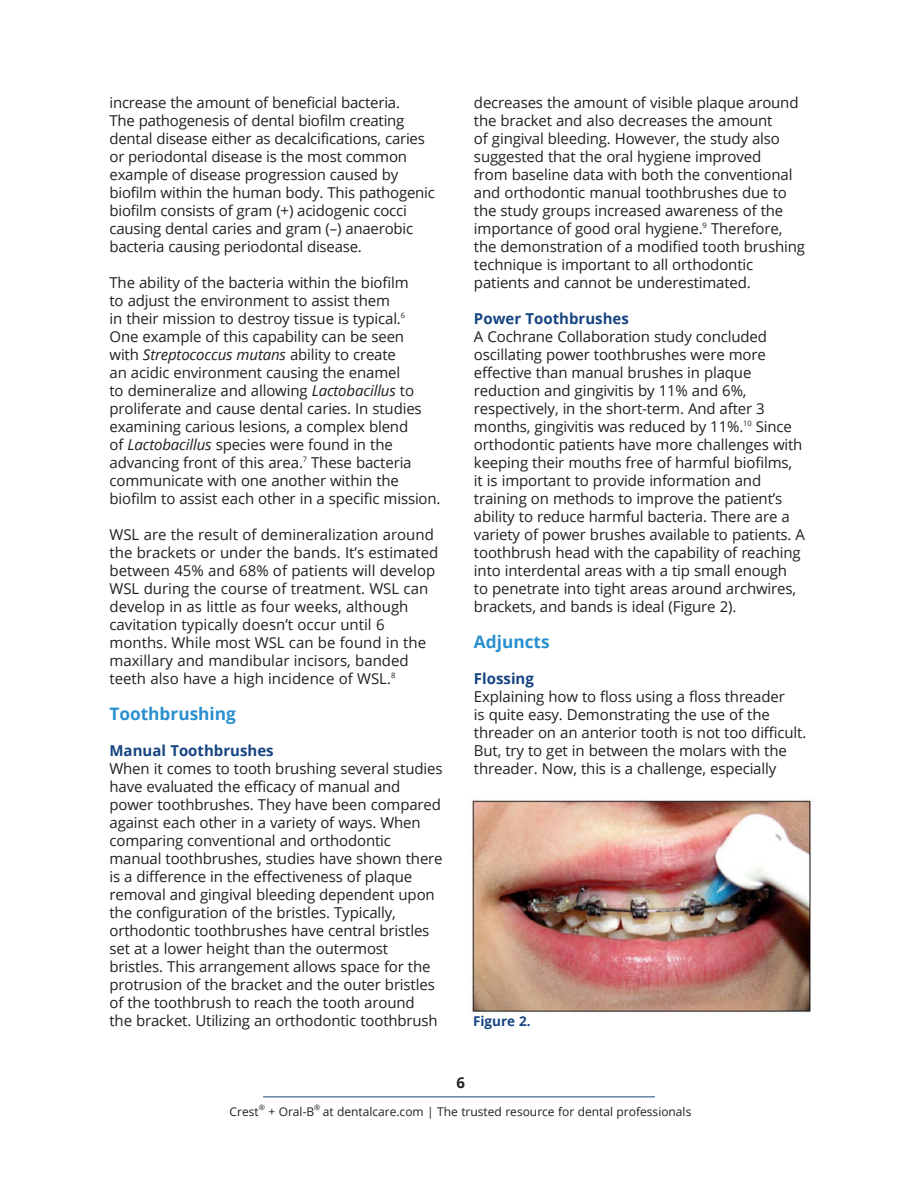
<style>
.page{position:relative;width:918px;height:1188px;background:#fff}
.page>*{position:absolute;margin:0;border:0;box-sizing:border-box;transform-origin:0 0}
.Section_Head{font:700 17.25px "Open Sans";color:#298fce}
.Main_Body{font:15px/18px "Open Sans";letter-spacing:-.01em;color:#231f20}
.Subhead{font:700 15px "Open Sans";color:#164481}
.t1{font:700 15px "Open Sans";color:#231f20}
.Figure{font:700 13.5px "Open Sans";color:#164481}
.t2{font:12px "Open Sans";color:#231f20}
.t3{font:7.5px "Open Sans";color:#231f20}
.s1{font-style:italic}
</style>
<div class="page">
<hr style="left:263px;top:1096px;width:392px;height:1px;background:#164481">
<img style="left:472px;top:799px;width:340px;height:217px">
<p class="Main_Body" style="left:110px;top:93px;width:327px">increase the amount of beneficial bacteria.<br>The pathogenesis of dental biofilm creating dental disease either as decalcifications, caries or periodontal disease is the most common example of disease progression caused by biofilm within the human body. This pathogenic biofilm consists of gram (+) acidogenic cocci causing dental caries and gram (–) anaerobic bacteria causing periodontal disease.</p>
<p class="Main_Body" style="left:110px;top:273px;width:333px">The ability of the bacteria within the biofilm<br>to adjust the environment to assist them<br>in their mission to destroy tissue is typical.<sup>6<br></sup>One example of this capability can be seen<br>with <span class="s1">Streptococcus mutans</span> ability to create<br>an acidic environment causing the enamel<br>to demineralize and allowing <span class="s1">Lactobacillus</span> to proliferate and cause dental caries. In studies examining carious lesions, a complex blend<br>of <span class="s1">Lactobacillus</span> species were found in the advancing front of this area.<sup>7</sup> These bacteria communicate with one another within the biofilm to assist each other in a specific mission.</p>
<p class="Main_Body" style="left:110px;top:525px;width:330px">WSL are the result of demineralization around the brackets or under the bands. It’s estimated between 45% and 68% of patients will develop WSL during the course of treatment. WSL can develop in as little as four weeks, although cavitation typically doesn’t occur until 6 months. While most WSL can be found in the maxillary and mandibular incisors, banded teeth also have a high incidence of WSL.<sup>8</sup></p>
<p class="Section_Head" style="left:110px;top:702px;width:128px">Toothbrushing</p>
<p class="Subhead" style="left:110px;top:740px;width:166px">Manual Toothbrushes</p>
<p class="Main_Body" style="left:110px;top:759px;width:335px">When it comes to tooth brushing several studies have evaluated the efficacy of manual and power toothbrushes. They have been compared against each other in a variety of ways. When comparing conventional and orthodontic manual toothbrushes, studies have shown there is a difference in the effectiveness of plaque removal and gingival bleeding dependent upon the configuration of the bristles. Typically, orthodontic toothbrushes have central bristles set at a lower height than the outermost bristles. This arrangement allows space for the protrusion of the bracket and the outer bristles of the toothbrush to reach the tooth around<br>the bracket. Utilizing an orthodontic toothbrush</p>
<p class="Main_Body" style="left:474px;top:93px;width:333px">decreases the amount of visible plaque around the bracket and also decreases the amount<br>of gingival bleeding. However, the study also suggested that the oral hygiene improved<br>from baseline data with both the conventional and orthodontic manual toothbrushes due to the study groups increased awareness of the importance of good oral hygiene.<sup>9</sup> Therefore, the demonstration of a modified tooth brushing technique is important to all orthodontic patients and cannot be underestimated.</p>
<p class="Subhead" style="left:474px;top:308px;width:156px">Power Toothbrushes</p>
<p class="Main_Body" style="left:474px;top:327px;width:333px">A Cochrane Collaboration study concluded oscillating power toothbrushes were more effective than manual brushes in plaque reduction and gingivitis by 11% and 6%, respectively, in the short-term. And after 3 months, gingivitis was reduced by 11%.<sup>10</sup> Since orthodontic patients have more challenges with keeping their mouths free of harmful biofilms,<br>it is important to provide information and training on methods to improve the patient’s ability to reduce harmful bacteria. There are a variety of power brushes available to patients. A toothbrush head with the capability of reaching into interdental areas with a tip small enough<br>to penetrate into tight areas around archwires, brackets, and bands is ideal (Figure 2).</p>
<p class="Section_Head" style="left:474px;top:630px;width:77px">Adjuncts</p>
<p class="Subhead" style="left:474px;top:668px;width:61px">Flossing</p>
<p class="Main_Body" style="left:474px;top:687px;width:334px">Explaining how to floss using a floss threader<br>is quite easy. Demonstrating the use of the threader on an anterior tooth is not too difficult.<br>But, try to get in between the molars with the threader. Now, this is a challenge, especially</p>
<p class="Figure" style="left:473px;top:1011px;width:59px">Figure 2.</p>
<p class="t1" style="left:456px;top:1072px;width:10px">6</p>
<p class="t2" style="left:230px;top:1103px;width:31px">Crest</p>
<p class="t3" style="left:259px;top:1102px;width:8px">®</p>
<p class="t2" style="left:268px;top:1103px;width:47px">+ Oral-B</p>
<p class="t3" style="left:314px;top:1102px;width:8px">®</p>
<p class="t2" style="left:323px;top:1103px;width:370px">at dentalcare.com | The trusted resource for dental professionals</p>
</div>
